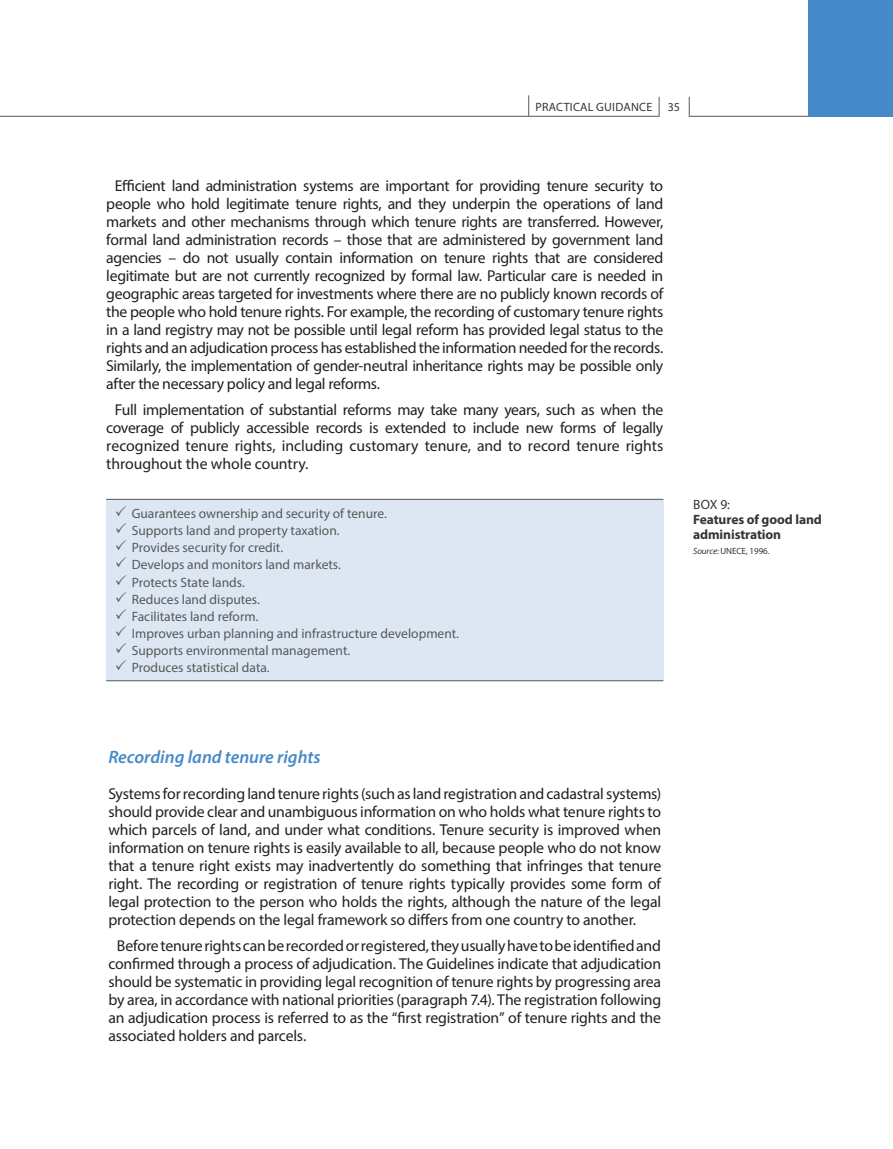
<style>
.page{position:relative;width:893px;height:1149px;background:#fff}
.page>*{position:absolute;margin:0;border:0;box-sizing:border-box;transform-origin:0 0}
.t1{font:italic 600 18px "Myriad Pro";color:#468ac9}
.t2{font:15.75px/18px "Myriad Pro";letter-spacing:-.01em;color:#231f20;text-align:justify}
.t3{font:13.5px "Myriad Pro";color:#57585a}
.t4{font:700 13.5px/15px "Myriad Pro";letter-spacing:-.005em;color:#363536}
.t5{font:13.5px "Myriad Pro";color:#363536}
.t6{font:12px "Myriad Pro";letter-spacing:.02em;color:#363536}
.t7{font:9px "Myriad Pro";letter-spacing:-.005em;color:#363536}
.s1{font-style:italic}
</style>
<div class="page">
<hr style="left:0;top:116px;width:659px;height:1px;background:#57585a">
<svg style="left:659px;top:97px;width:1px;height:20px"></svg>
<hr style="left:689px;top:116px;width:204px;height:1px;background:#57585a">
<svg style="left:689px;top:97px;width:1px;height:20px"></svg>
<svg style="left:528px;top:95px;width:1px;height:21px"></svg>
<div style="left:808px;top:0;width:85px;height:117px;background:#468ac9"></div>
<div style="left:106px;top:499px;width:557px;height:181px;background:#dde7f4"></div>
<hr style="left:106px;top:499px;width:557px;height:1px;background:#57585a">
<hr style="left:106px;top:680px;width:557px;height:1px;background:#57585a">
<p class="t6" style="left:535px;top:100px;width:118px">Practical guidance</p>
<p class="t6" style="left:668px;top:100px;width:14px">35</p>
<p class="t2" style="left:106px;top:176px;width:559px;text-indent:9px">Efficient land administration systems are important for providing tenure security to people who hold legitimate tenure rights, and they underpin the operations of land markets and other mechanisms through which tenure rights are transferred. However, formal land administration records – those that are administered by government land agencies – do not usually contain information on tenure rights that are considered legitimate but are not currently recognized by formal law. Particular care is needed in geographic areas targeted for investments where there are no publicly known records of the people who hold tenure rights. For example, the recording of customary tenure rights in a land registry may not be possible until legal reform has provided legal status to the rights and an adjudication process has established the information needed for the records.<br>Similarly, the implementation of gender-neutral inheritance rights may be possible only after the necessary policy and legal reforms.</p>
<p class="t2" style="left:106px;top:400px;width:559px;text-indent:9px">Full implementation of substantial reforms may take many years, such as when the coverage of publicly accessible records is extended to include new forms of legally recognized tenure rights, including customary tenure, and to record tenure rights throughout the whole country.</p>
<p class="t3" style="left:115px;top:505px;width:274px">✓ Guarantees ownership and security of tenure.</p>
<p class="t3" style="left:115px;top:522px;width:226px">✓ Supports land and property taxation.</p>
<p class="t3" style="left:115px;top:539px;width:170px">✓ Provides security for credit.</p>
<p class="t3" style="left:115px;top:556px;width:228px">✓ Develops and monitors land markets.</p>
<p class="t3" style="left:115px;top:573px;width:132px">✓ Protects State lands.</p>
<p class="t3" style="left:115px;top:590px;width:147px">✓ Reduces land disputes.</p>
<p class="t3" style="left:115px;top:607px;width:145px">✓ Facilitates land reform.</p>
<p class="t3" style="left:115px;top:625px;width:346px">✓ Improves urban planning and infrastructure development.</p>
<p class="t3" style="left:115px;top:642px;width:237px">✓ Supports environmental management.</p>
<p class="t3" style="left:115px;top:659px;width:156px">✓ Produces statistical data.</p>
<p class="t5" style="left:693px;top:496px;width:38px">Box 9:</p>
<p class="t4" style="left:693px;top:511px;width:130px">Features of good land administration</p>
<p class="t7" style="left:693px;top:545px;width:78px"><span class="s1">Source:</span> UNECE, 1996.</p>
<p class="t1" style="left:108px;top:744px;width:214px">Recording land tenure rights</p>
<p class="t2" style="left:108px;top:783px;width:554px">Systems for recording land tenure rights (such as land registration and cadastral systems) should provide clear and unambiguous information on who holds what tenure rights to which parcels of land, and under what conditions. Tenure security is improved when information on tenure rights is easily available to all, because people who do not know that a tenure right exists may inadvertently do something that infringes that tenure right. The recording or registration of tenure rights typically provides some form of legal protection to the person who holds the rights, although the nature of the legal protection depends on the legal framework so differs from one country to another.</p>
<p class="t2" style="left:108px;top:936px;width:554px;text-indent:9px">Before tenure rights can be recorded or registered, they usually have to be identified and confirmed through a process of adjudication. The Guidelines indicate that adjudication should be systematic in providing legal recognition of tenure rights by progressing area by area, in accordance with national priorities (paragraph 7.4). The registration following an adjudication process is referred to as the “first registration” of tenure rights and the associated holders and parcels.</p>
</div>
